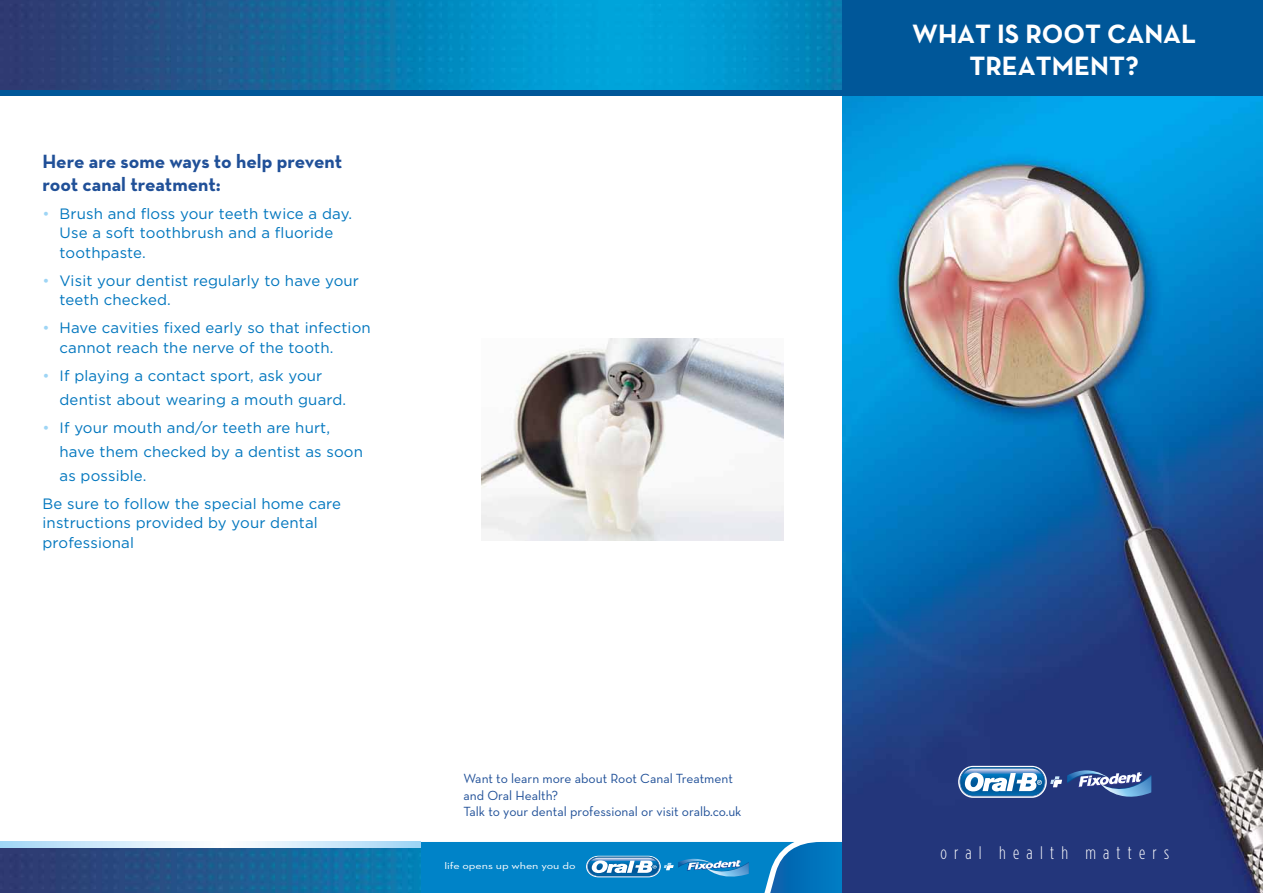
<style>
.page{position:relative;width:1263px;height:893px;background:#fff}
.page>*{position:absolute;margin:0;border:0;box-sizing:border-box;transform-origin:0 0}
.t1{font:700 27px/32.4px "Neutraface Text";color:#fff;text-align:center}
.t2{font:700 19.5px/22.5px "Neutraface Text";color:#205098}
.t3{font:300 18px "Gotham Condensed";letter-spacing:.4em;color:#fff}
.t4{font:15px/19.5px "Gotham";letter-spacing:.01em;color:#0076be}
.t5{font:13.5px/16.5px "Neutraface Text";color:#205098}
.t6{font:9.75px "Neutraface Text";letter-spacing:-.005em;color:#fff;scale:1.25 1}
.s1{color:#9ed5f5}
</style>
<div class="page">
<svg style="left:0;top:842px;width:421px;height:6px"></svg>
<img style="left:0;top:848px;width:421px;height:45px">
<img style="left:842px;top:96px;width:421px;height:797px">
<svg style="left:421px;top:842px;width:421px;height:51px;background:#1287c8"></svg>
<svg style="left:958px;top:766px;width:193px;height:40px;background:#5472a7"></svg>
<img style="left:481px;top:338px;width:302px;height:203px">
<svg style="left:0;top:89px;width:842px;height:7px;background:#025b9c"></svg>
<img style="left:0;top:0;width:842px;height:89px">
<div style="left:842px;top:0;width:421px;height:96px;background:#005799"></div>
<h2 class="t2" style="left:43px;top:150px;width:301px">Here are some ways to help prevent root canal treatment:</h2>
<p class="t4" style="left:60px;top:203px;width:294px;text-indent:-17px"><span class="s1">•</span> Brush and floss your teeth twice a day.<br>Use a soft toothbrush and a fluoride toothpaste.</p>
<p class="t4" style="left:60px;top:270px;width:301px;text-indent:-17px"><span class="s1">•</span> Visit your dentist regularly to have your teeth checked.</p>
<p class="t4" style="left:60px;top:318px;width:313px;text-indent:-17px"><span class="s1">•</span> Have cavities fixed early so that infection cannot reach the nerve of the tooth.</p>
<p class="t4" style="left:60px;top:363px;width:288px;line-height:24px;text-indent:-17px"><span class="s1">•</span> If playing a contact sport, ask your dentist about wearing a mouth guard.</p>
<p class="t4" style="left:60px;top:415px;width:305px;line-height:24px;text-indent:-17px"><span class="s1">•</span> If your mouth and/or teeth are hurt, have them checked by a dentist as soon as possible.</p>
<p class="t4" style="left:43px;top:493px;width:300px">Be sure to follow the special home care instructions provided by your dental professional</p>
<p class="t5" style="left:463px;top:770px;width:279px">Want to learn more about Root Canal Treatment and Oral Health?<br>Talk to your dental professional or visit oralb.co.uk</p>
<p class="t6" style="left:444px;top:860px;width:106px">life opens up when you do</p>
<h1 class="t1" style="left:912px;top:17px;width:286px">WHAT IS ROOT CANAL<br>TREATMENT?</h1>
<p class="t3" style="left:940px;top:843px;width:230px">oral health matters</p>
</div>
